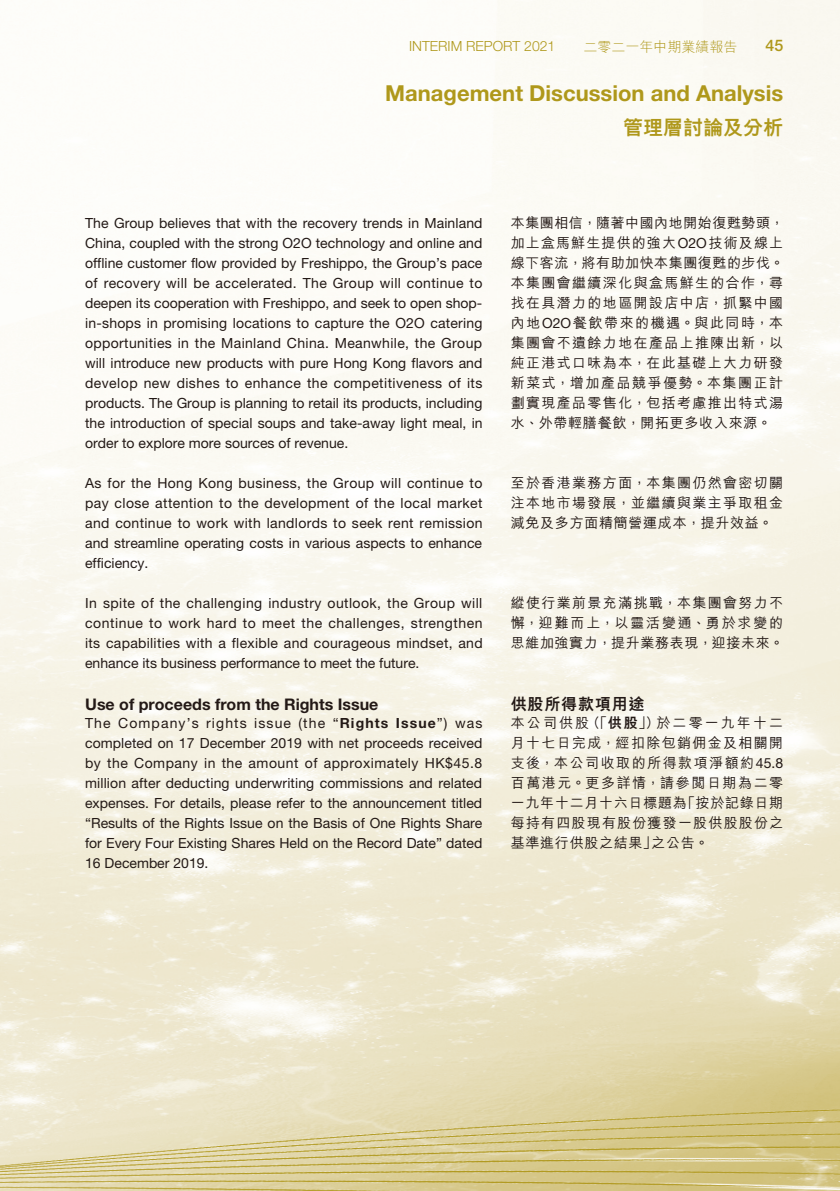
<style>
.page{position:relative;width:840px;height:1191px;background:#fff}
.page>*{position:absolute;margin:0;border:0;box-sizing:border-box;transform-origin:0 0}
.t1{font:700 22px "Helvetica Neue LT Std";color:#af981b}
.t2{font:800 20px "M Hei HK";color:#af981b}
.t3{font:700 16px "Helvetica Neue LT Std";color:#231916}
.t4{font:800 16px "M Hei HK";letter-spacing:.05em;color:#231916}
.t5{font:500 16px "Helvetica Neue LT Std";color:#af981b}
.t6{font:14px/20px "Helvetica Neue LT Std";color:#231916;text-align:justify}
.t7{font:500 14px/20px "M Hei HK";letter-spacing:.095em;color:#231916;text-align:justify}
.t8{font:300 14px "Helvetica Neue LT Std";color:#af981b}
.t9{font:300 14px "M Hei HK";color:#af981b}
.s1{font-weight:700}
.s2{font-family:"Helvetica Neue LT Std";font-weight:400}
.s3{font-weight:800}
</style>
<div class="page">
<img style="left:0;top:0;width:839px;height:1191px">
<p class="t8" style="left:409px;top:38px;width:148px">INTERIM REPORT 2021</p>
<p class="t9" style="left:583px;top:40px;width:155px">二零二一年中期業績報告</p>
<p class="t5" style="left:765px;top:36px;width:19px">45</p>
<h1 class="t1" style="left:385px;top:80px;width:399px">Management Discussion and Analysis</h1>
<h2 class="t2" style="left:622px;top:117px;width:161px">管理層討論及分析</h2>
<p class="t6" style="left:85px;top:213px;width:399px">The Group believes that with the recovery trends in Mainland China, coupled with the strong O2O technology and online and offline customer flow provided by Freshippo, the Group’s pace of recovery will be accelerated. The Group will continue to deepen its cooperation with Freshippo, and seek to open shop&shy;in-shops in promising locations to capture the O2O catering opportunities in the Mainland China. Meanwhile, the Group will introduce new products with pure Hong Kong flavors and develop new dishes to enhance the competitiveness of its products. The Group is planning to retail its products, including the introduction of special soups and take-away light meal, in order to explore more sources of revenue.</p>
<p class="t6" style="left:85px;top:473px;width:399px">As for the Hong Kong business, the Group will continue to pay close attention to the development of the local market and continue to work with landlords to seek rent remission and streamline operating costs in various aspects to enhance efficiency.</p>
<p class="t6" style="left:85px;top:593px;width:399px">In spite of the challenging industry outlook, the Group will continue to work hard to meet the challenges, strengthen its capabilities with a flexible and courageous mindset, and enhance its business performance to meet the future.</p>
<p class="t3" style="left:85px;top:694px;width:294px">Use of proceeds from the Rights Issue</p>
<p class="t6" style="left:85px;top:713px;width:398px">The Company’s rights issue (the “<span class="s1">Rights Issue</span>”) was completed on 17 December 2019 with net proceeds received by the Company in the amount of approximately HK$45.8 million after deducting underwriting commissions and related expenses. For details, please refer to the announcement titled “Results of the Rights Issue on the Basis of One Rights Share for Every Four Existing Shares Held on the Record Date” dated 16 December 2019.</p>
<p class="t7" style="left:510px;top:212px;width:275px">本集團相信，隨著中國內地開始復甦勢頭，加上盒馬鮮生提供的強大<span class="s2">O2O</span>技術及線上線下客流，將有助加快本集團復甦的步伐。本集團會繼續深化與盒馬鮮生的合作，尋找在具潛力的地區開設店中店，抓緊中國內地<span class="s2">O2O</span>餐飲帶來的機遇。與此同時，本集團會不遺餘力地在產品上推陳出新，以純正港式口味為本，在此基礎上大力研發新菜式，增加產品競爭優勢。本集團正計劃實現產品零售化，包括考慮推出特式湯水、外帶輕膳餐飲，開拓更多收入來源。</p>
<p class="t7" style="left:510px;top:472px;width:274px">至於香港業務方面，本集團仍然會密切關注本地市場發展，並繼續與業主爭取租金減免及多方面精簡營運成本，提升效益。</p>
<p class="t7" style="left:510px;top:592px;width:274px">縱使行業前景充滿挑戰，本集團會努力不懈，迎難而上，以靈活變通、勇於求變的思維加強實力，提升業務表現，迎接未來。</p>
<p class="t4" style="left:510px;top:696px;width:135px">供股所得款項用途</p>
<p class="t7" style="left:510px;top:712px;width:274px">本公司供股（「<span class="s3">供股</span>」）於二零一九年十二月十七日完成，經扣除包銷佣金及相關開支後，本公司收取的所得款項淨額約<span class="s2">45.8</span>百萬港元。更多詳情，請參閱日期為二零一九年十二月十六日標題為「按於記錄日期每持有四股現有股份獲發一股供股股份之基準進行供股之結果」之公告。</p>
</div>
